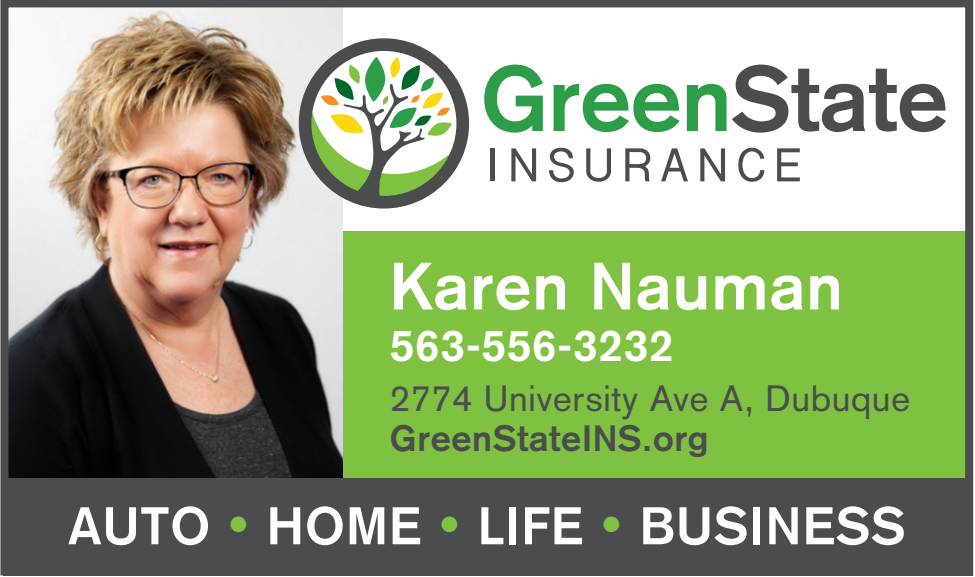
<style>
.page{position:relative;width:975px;height:577px;background:#fff}
.page>*{position:absolute;margin:0;border:0;box-sizing:border-box;transform-origin:0 0}
.t1{font:700 65.6px "Akzidenz Grotesk";letter-spacing:.02em;color:#fff}
.t2{font:700 52px "Akzidenz Grotesk";letter-spacing:.03em;color:#fff}
.t3{font:700 44px "Akzidenz Grotesk";letter-spacing:.02em;color:#fff}
.t4{font:36px "Akzidenz Grotesk";letter-spacing:.02em;color:#4b4c4d}
.t5{font:700 36px "Akzidenz Grotesk";letter-spacing:.02em;color:#4b4c4d}
.s1{font-size:44px;color:#7fc241}
</style>
<div class="page">
<div style="left:3px;top:231px;width:969px;height:249px;background:#7fc241"></div>
<img style="left:9px;top:9px;width:333px;height:469px">
<div style="left:0;top:0;width:972px;height:575px;border:8px solid #4b4c4d"></div>
<div style="left:3px;top:478px;width:969px;height:97px;background:#4b4c4d"></div>
<svg style="left:299px;top:38px;width:170px;height:171px"></svg>
<svg style="left:304px;top:57px;width:153px;height:144px"></svg>
<svg style="left:484px;top:65px;width:58px;height:68px"></svg>
<svg style="left:553px;top:84px;width:126px;height:48px"></svg>
<svg style="left:686px;top:65px;width:259px;height:68px"></svg>
<hr style="left:490px;top:148px;width:4px;height:33px;background:#4b4c4d">
<svg style="left:511px;top:148px;width:25px;height:33px"></svg>
<svg style="left:549px;top:148px;width:24px;height:34px"></svg>
<svg style="left:586px;top:148px;width:25px;height:34px"></svg>
<svg style="left:625px;top:148px;width:25px;height:33px"></svg>
<svg style="left:661px;top:148px;width:26px;height:33px"></svg>
<svg style="left:700px;top:148px;width:25px;height:33px"></svg>
<svg style="left:738px;top:148px;width:26px;height:34px"></svg>
<svg style="left:777px;top:148px;width:22px;height:33px"></svg>
<p class="t1" style="left:390px;top:263px;width:454px">Karen Nauman</p>
<p class="t3" style="left:390px;top:330px;width:285px">563-556-3232</p>
<p class="t4" style="left:390px;top:386px;width:521px">2774 University Ave A, Dubuque</p>
<p class="t5" style="left:390px;top:426px;width:320px">GreenStateINS.org</p>
<p class="t2" style="left:68px;top:495px;width:838px">AUTO <span class="s1">•</span> HOME <span class="s1">•</span> LIFE <span class="s1">•</span> BUSINESS</p>
<p class="t2" style="left:68px;top:507px;width:838px">AUTO <span class="s1">•</span> HOME <span class="s1">•</span> LIFE <span class="s1">•</span> BUSINESS</p>
</div>
